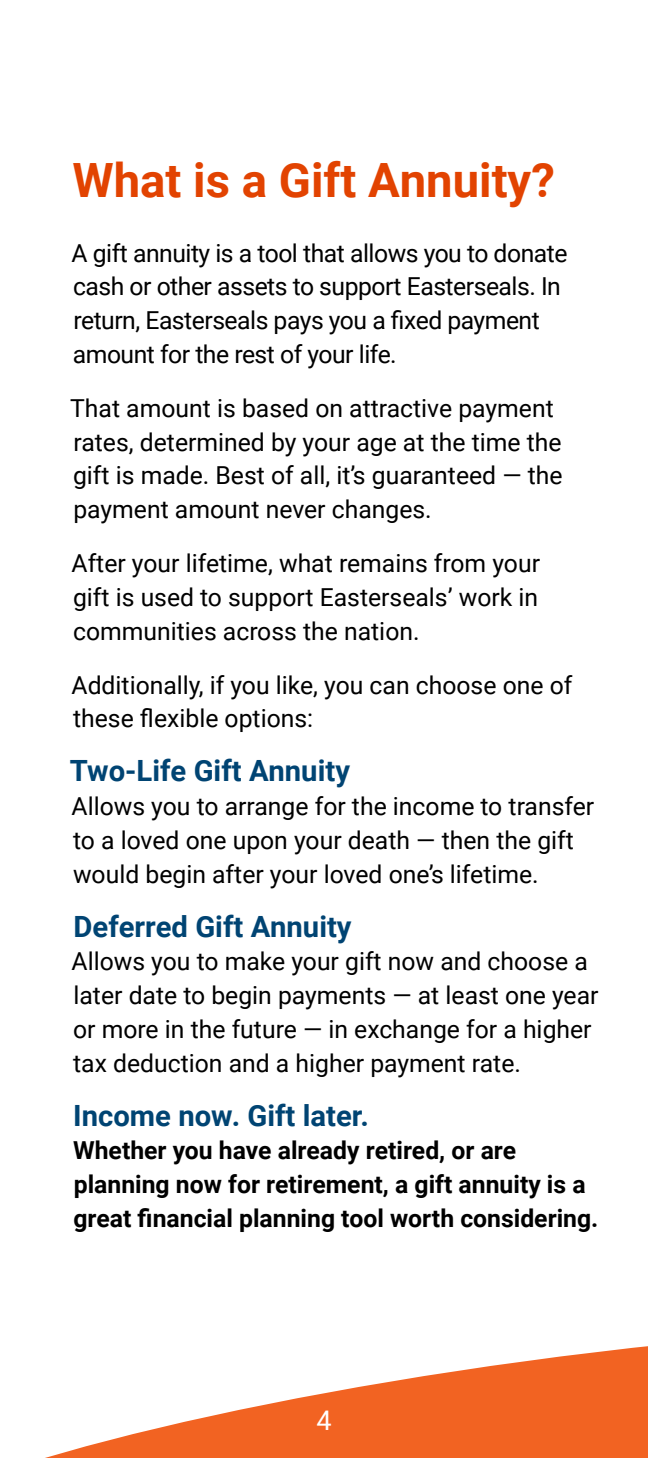
<style>
.page{position:relative;width:648px;height:1458px;background:#fff}
.page>*{position:absolute;margin:0;border:0;box-sizing:border-box;transform-origin:0 0}
.t1{font:700 47.25px "Roboto";color:#e24301}
.t2{font:700 29.25px "Roboto";color:#004473}
.t3{font:27px "Roboto";color:#fff}
.t4{font:24.75px/33.8px "Roboto";color:#000}
.t5{font:24.75px/33.8px "Roboto";letter-spacing:-.02em;color:#000}
.t6{font:700 24.75px/33.8px "Roboto";color:#000}
</style>
<div class="page">
<svg style="left:45px;top:1346px;width:603px;height:112px;fill:#f26322"></svg>
<h1 class="t1" style="left:72px;top:148px;width:484px">What is a Gift Annuity?</h1>
<p class="t5" style="left:72px;top:235px;width:497px">A gift annuity is a tool that allows you to donate cash or other assets to support Easterseals. In return, Easterseals pays you a fixed payment amount for the rest of your life.</p>
<p class="t4" style="left:70px;top:390px;width:494px">That amount is based on attractive payment rates, determined by your age at the time the gift is made. Best of all, it’s guaranteed — the payment amount never changes.</p>
<p class="t4" style="left:72px;top:546px;width:470px;text-align:justify">After your lifetime, what remains from your gift is used to support Easterseals’ work in communities across the nation.</p>
<p class="t4" style="left:72px;top:667px;width:502px">Additionally, if you like, you can choose one of these flexible options:</p>
<p class="t2" style="left:70px;top:750px;width:282px">Two-Life Gift Annuity</p>
<p class="t4" style="left:72px;top:788px;width:524px">Allows you to arrange for the income to transfer to a loved one upon your death — then the gift would begin after your loved one’s lifetime.</p>
<p class="t2" style="left:74px;top:906px;width:280px">Deferred Gift Annuity</p>
<p class="t4" style="left:72px;top:944px;width:529px">Allows you to make your gift now and choose a later date to begin payments — at least one year or more in the future — in exchange for a higher tax deduction and a higher payment rate.</p>
<p class="t2" style="left:73px;top:1095px;width:297px">Income now. Gift later.</p>
<p class="t6" style="left:73px;top:1133px;width:527px">Whether you have already retired, or are planning now for retirement, a gift annuity is a great financial planning tool worth considering.</p>
<p class="t3" style="left:316px;top:1401px;width:17px">4</p>
</div>
